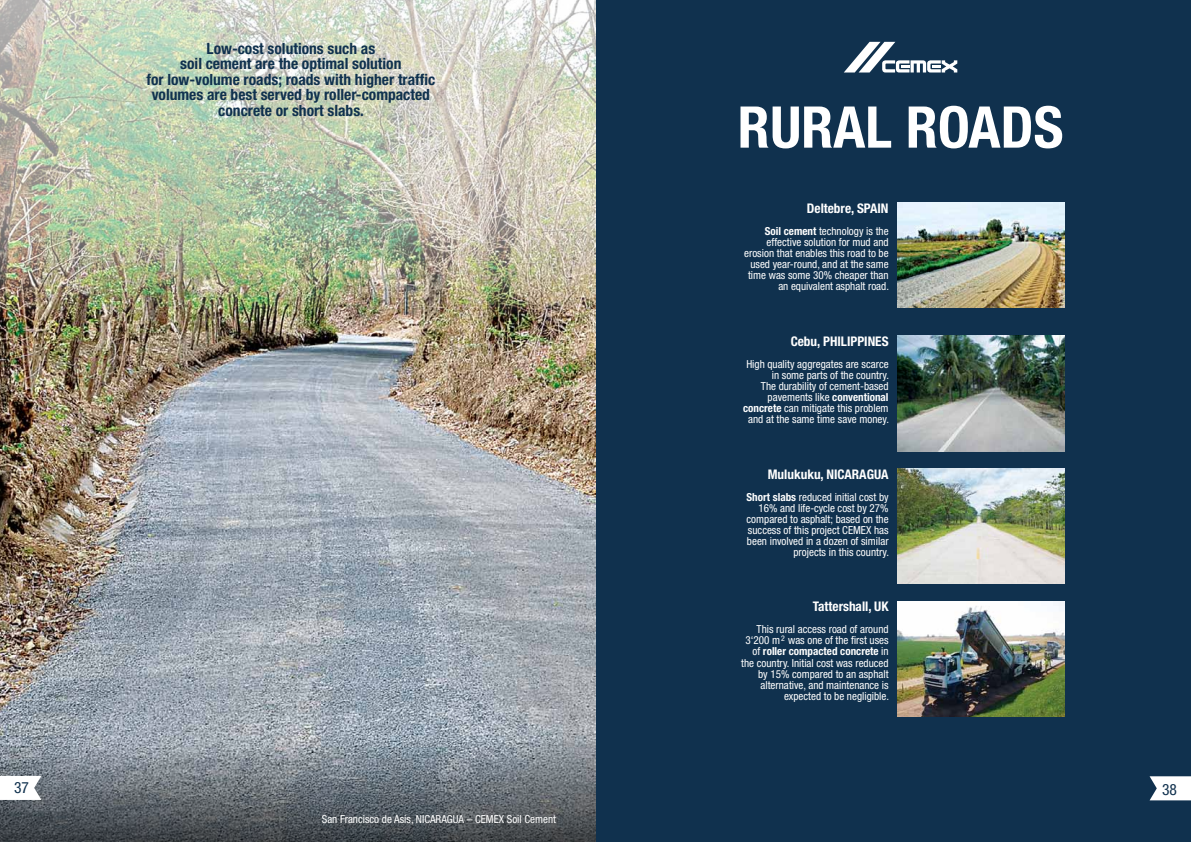
<style>
.page{position:relative;width:1191px;height:842px;background:#fff}
.page>*{position:absolute;margin:0;border:0;box-sizing:border-box;transform-origin:0 0}
.t1{font:700 condensed 57.6px "Helvetica Neue";color:#fff}
.t2{font:700 condensed 15.5px/15.5px "Helvetica Neue";color:#10314e;text-align:center}
.t3{font:condensed 15.5px "Helvetica Neue";color:#10314e}
.t4{font:700 condensed 13.3px "Helvetica Neue";color:#fff}
.t5{font:condensed 11.1px/11.1px "Helvetica Neue";color:#fff;text-align:right}
.t6{font:condensed 7.8px "Helvetica Neue";color:#fff}
.s1{font-weight:700}
</style>
<div class="page">
<div style="left:596px;top:0;width:595px;height:842px;background:#10314e"></div>
<img style="left:0;top:407px;width:596px;height:197px">
<svg style="left:0;top:604px;width:596px;height:238px;background:#878e96"></svg>
<img style="left:0;top:0;width:596px;height:407px">
<svg style="left:0;top:776px;width:41px;height:24px"></svg>
<svg style="left:1149px;top:776px;width:42px;height:24px"></svg>
<svg style="left:844px;top:42px;width:113px;height:31px"></svg>
<img style="left:897px;top:203px;width:167px;height:105px">
<img style="left:897px;top:335px;width:167px;height:116px">
<img style="left:897px;top:468px;width:167px;height:116px">
<img style="left:897px;top:601px;width:167px;height:115px">
<h2 class="t2" style="left:146px;top:40px;width:290px">Low-cost solutions such as<br>soil cement are the optimal solution<br>for low-volume roads; roads with higher traffic volumes are best served by roller-compacted concrete or short slabs.</h2>
<h2 class="t3" style="left:14px;top:778px;width:16px">37</h2>
<p class="t5" style="left:322px;top:814px;width:236px">San Francisco de Asís, NICARAGUA – CEMEX Soil Cement</p>
<h1 class="t1" style="left:737px;top:92px;width:327px">RURAL ROADS</h1>
<p class="t4" style="left:807px;top:200px;width:83px">Deltebre, SPAIN</p>
<p class="t5" style="left:744px;top:225px;width:146px"><span class="s1">Soil cement</span> technology is the effective solution for mud and erosion that enables this road to be used year-round, and at the same time was some 30% cheaper than an equivalent asphalt road.</p>
<p class="t4" style="left:790px;top:333px;width:99px">Cebu, PHILIPPINES</p>
<p class="t5" style="left:743px;top:358px;width:147px">High quality aggregates are scarce in some parts of the country.<br>The durability of cement-based pavements like <span class="s1">conventional concrete</span> can mitigate this problem and at the same time save money.</p>
<p class="t4" style="left:767px;top:466px;width:122px">Mulukuku, NICARAGUA</p>
<p class="t5" style="left:746px;top:491px;width:144px"><span class="s1">Short slabs</span> reduced initial cost by<br>16% and life-cycle cost by 27% compared to asphalt; based on the success of this project CEMEX has been involved in a dozen of similar projects in this country.</p>
<p class="t4" style="left:813px;top:598px;width:77px">Tattershall, UK</p>
<p class="t5" style="left:741px;top:624px;width:149px">This rural access road of around<br>3‘200 m was one of the first uses of <span class="s1">roller compacted concrete</span> in the country. Initial cost was reduced by 15% compared to an asphalt alternative, and maintenance is expected to be negligible.</p>
<p class="t6" style="left:781px;top:633px;width:5px">2</p>
<h2 class="t3" style="left:1162px;top:780px;width:16px">38</h2>
</div>
